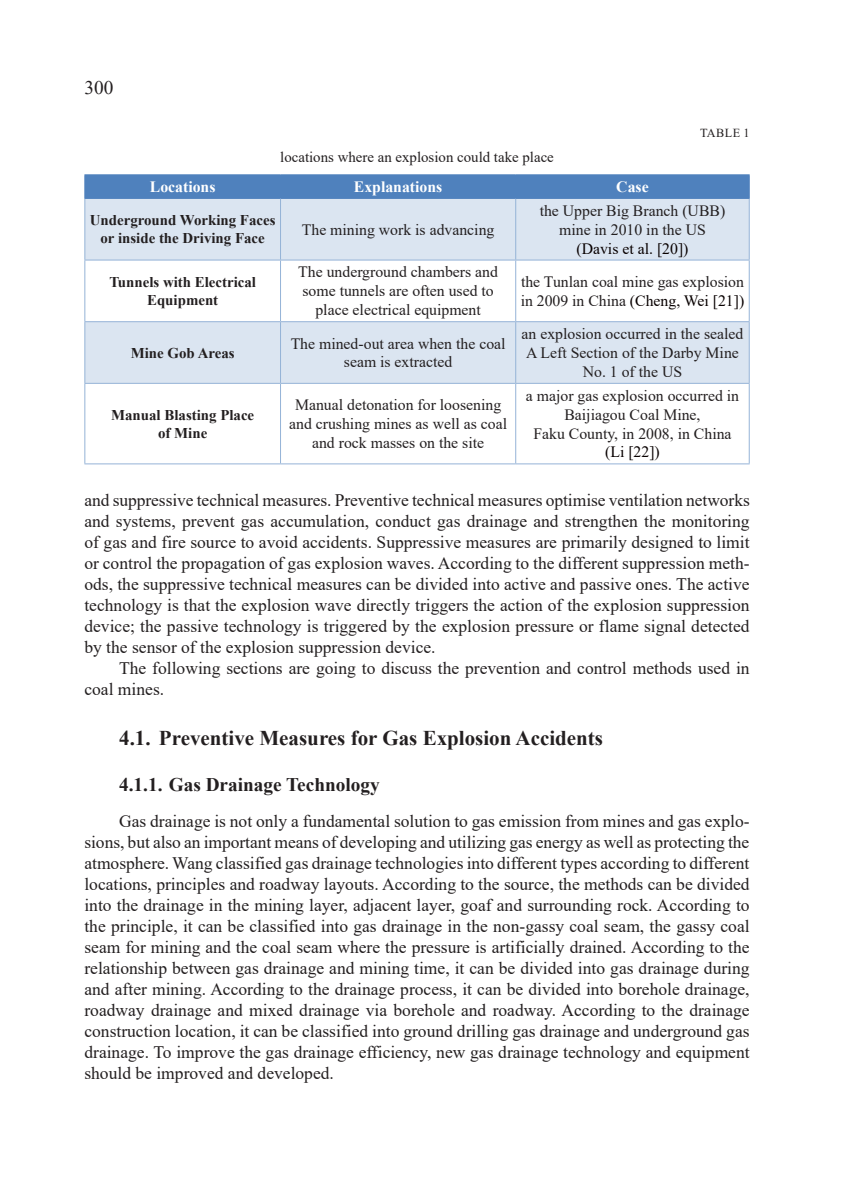
<style>
.page{position:relative;width:844px;height:1191px;background:#fff}
.page>*{position:absolute;margin:0;border:0;box-sizing:border-box;transform-origin:0 0}
.t1{font:700 21px "Times New Roman";color:#231f20}
.t2{font:700 19.25px "Times New Roman";color:#231f20}
.t3{font:19.25px "Times New Roman";color:#231f20}
.t4{font:17.5px/21px "Times New Roman";color:#231f20;text-align:justify}
.t5{font:15.75px/18.9px "Times New Roman";color:#231f20;text-align:center}
.t6{font:700 15.75px "Times New Roman";color:#fff}
.t7{font:15.75px "Times New Roman";color:#080000}
.t8{font:700 14.88px/17.8px "Times New Roman";color:#231f20;text-align:center}
.t9{font:14.88px "Times New Roman";color:#231f20}
.t10{font:12.25px "Times New Roman";color:#231f20}
.s1{color:#080000}
</style>
<div class="page">
<svg style="left:85px;top:199px;width:663px;height:184px;fill:#dbe5f1"></svg>
<hr style="left:84px;top:199px;width:1px;height:61px;background:#95b3d7">
<hr style="left:280px;top:199px;width:1px;height:61px;background:#95b3d7">
<hr style="left:515px;top:199px;width:1px;height:61px;background:#95b3d7">
<hr style="left:748px;top:199px;width:1px;height:61px;background:#95b3d7">
<hr style="left:84px;top:260px;width:196px;height:1px;background:#95b3d7">
<hr style="left:84px;top:260px;width:1px;height:61px;background:#95b3d7">
<hr style="left:280px;top:260px;width:235px;height:1px;background:#95b3d7">
<hr style="left:280px;top:260px;width:1px;height:61px;background:#95b3d7">
<hr style="left:515px;top:260px;width:234px;height:1px;background:#95b3d7">
<hr style="left:515px;top:260px;width:1px;height:61px;background:#95b3d7">
<hr style="left:748px;top:260px;width:1px;height:61px;background:#95b3d7">
<hr style="left:84px;top:321px;width:196px;height:1px;background:#95b3d7">
<hr style="left:84px;top:322px;width:1px;height:61px;background:#95b3d7">
<hr style="left:280px;top:321px;width:235px;height:1px;background:#95b3d7">
<hr style="left:280px;top:322px;width:1px;height:61px;background:#95b3d7">
<hr style="left:515px;top:321px;width:234px;height:1px;background:#95b3d7">
<hr style="left:515px;top:322px;width:1px;height:61px;background:#95b3d7">
<hr style="left:748px;top:322px;width:1px;height:61px;background:#95b3d7">
<hr style="left:84px;top:383px;width:196px;height:1px;background:#95b3d7">
<hr style="left:84px;top:384px;width:1px;height:79px;background:#95b3d7">
<hr style="left:280px;top:383px;width:235px;height:1px;background:#95b3d7">
<hr style="left:280px;top:384px;width:1px;height:79px;background:#95b3d7">
<hr style="left:515px;top:383px;width:234px;height:1px;background:#95b3d7">
<hr style="left:515px;top:384px;width:1px;height:79px;background:#95b3d7">
<hr style="left:748px;top:384px;width:1px;height:79px;background:#95b3d7">
<hr style="left:84px;top:463px;width:196px;height:1px;background:#95b3d7">
<hr style="left:280px;top:463px;width:235px;height:1px;background:#95b3d7">
<hr style="left:515px;top:463px;width:234px;height:1px;background:#95b3d7">
<hr style="left:84px;top:174px;width:196px;height:1px;background:#4f81bd">
<hr style="left:280px;top:174px;width:235px;height:1px;background:#4f81bd">
<hr style="left:515px;top:174px;width:234px;height:1px;background:#4f81bd">
<div style="left:84px;top:175px;width:665px;height:23px;background:#4f81bd"></div>
<hr style="left:84px;top:198px;width:196px;height:1px;background:#4f81bd">
<hr style="left:280px;top:198px;width:235px;height:1px;background:#4f81bd">
<hr style="left:515px;top:198px;width:234px;height:1px;background:#4f81bd">
<p class="t3" style="left:84px;top:74px;width:30px">300</p>
<p class="t9" style="left:280px;top:147px;width:275px">locations where an explosion could take place</p>
<p class="t10" style="left:699px;top:124px;width:9px">Tab</p>
<p class="t10" style="left:724px;top:124px;width:26px">le 1</p>
<p class="t6" style="left:150px;top:175px;width:67px">Locations</p>
<p class="t6" style="left:354px;top:175px;width:90px">Explanations</p>
<p class="t6" style="left:616px;top:175px;width:34px">Case</p>
<p class="t8" style="left:90px;top:211px;width:187px">Underground Working Faces or inside the Driving Face</p>
<p class="t5" style="left:302px;top:219px;width:194px">The mining work is advancing</p>
<p class="t5" style="left:539px;top:200px;width:187px">the Upper Big Branch (UBB) mine in 2010 in the US</p>
<p class="t7" style="left:576px;top:237px;width:113px">(Davis et al. [20])</p>
<p class="t8" style="left:109px;top:273px;width:148px">Tunnels with Electrical<br>Equipment</p>
<p class="t5" style="left:298px;top:262px;width:201px">The underground chambers and some tunnels are often used to place electrical equipment</p>
<p class="t5" style="left:520px;top:272px;width:225px;text-align:left">the Tunlan coal mine gas explosion in 2009 in China <span class="s1">(Cheng, Wei [21])</span></p>
<p class="t8" style="left:131px;top:343px;width:105px">Mine Gob Areas</p>
<p class="t5" style="left:290px;top:333px;width:216px">The mined-out area when the coal seam is extracted</p>
<p class="t5" style="left:521px;top:324px;width:223px">an explosion occurred in the sealed<br>A Left Section of the Darby Mine<br>No. 1 of the US</p>
<p class="t8" style="left:111px;top:405px;width:144px">Manual Blasting Place of Mine</p>
<p class="t5" style="left:289px;top:395px;width:219px">Manual detonation for loosening and crushing mines as well as coal and rock masses on the site</p>
<p class="t5" style="left:525px;top:385px;width:215px">a major gas explosion occurred in<br>Baijiagou Coal Mine,<br>Faku County, in 2008, in China</p>
<p class="t7" style="left:605px;top:441px;width:56px">(Li [22])</p>
<p class="t4" style="left:84px;top:489px;width:666px">and suppressive technical measures. Preventive technical measures optimise ventilation networks and systems, prevent gas accumulation, conduct gas drainage and strengthen the monitoring of gas and fire source to avoid accidents. Suppressive measures are primarily designed to limit or control the propagation of gas explosion waves. According to the different suppression meth&shy;ods, the suppressive technical measures can be divided into active and passive ones. The active technology is that the explosion wave directly triggers the action of the explosion suppression device; the passive technology is triggered by the explosion pressure or flame signal detected by the sensor of the explosion suppression device.</p>
<p class="t4" style="left:84px;top:657px;width:666px;text-indent:35px">The following sections are going to discuss the prevention and control methods used in coal mines.</p>
<p class="t1" style="left:119px;top:723px;width:485px">4.1. Preventive Measures for Gas Explosion Accidents</p>
<p class="t2" style="left:119px;top:770px;width:262px">4.1.1. Gas Drainage Technology</p>
<p class="t4" style="left:84px;top:810px;width:666px;text-indent:35px">Gas drainage is not only a fundamental solution to gas emission from mines and gas explo&shy;sions, but also an important means of developing and utilizing gas energy as well as protecting the atmosphere. Wang classified gas drainage technologies into different types according to different locations, principles and roadway layouts. According to the source, the methods can be divided into the drainage in the mining layer, adjacent layer, goaf and surrounding rock. According to the principle, it can be classified into gas drainage in the non-gassy coal seam, the gassy coal seam for mining and the coal seam where the pressure is artificially drained. According to the relationship between gas drainage and mining time, it can be divided into gas drainage during and after mining. According to the drainage process, it can be divided into borehole drainage, roadway drainage and mixed drainage via borehole and roadway. According to the drainage construction location, it can be classified into ground drilling gas drainage and underground gas drainage. To improve the gas drainage efficiency, new gas drainage technology and equipment should be improved and developed.</p>
</div>
